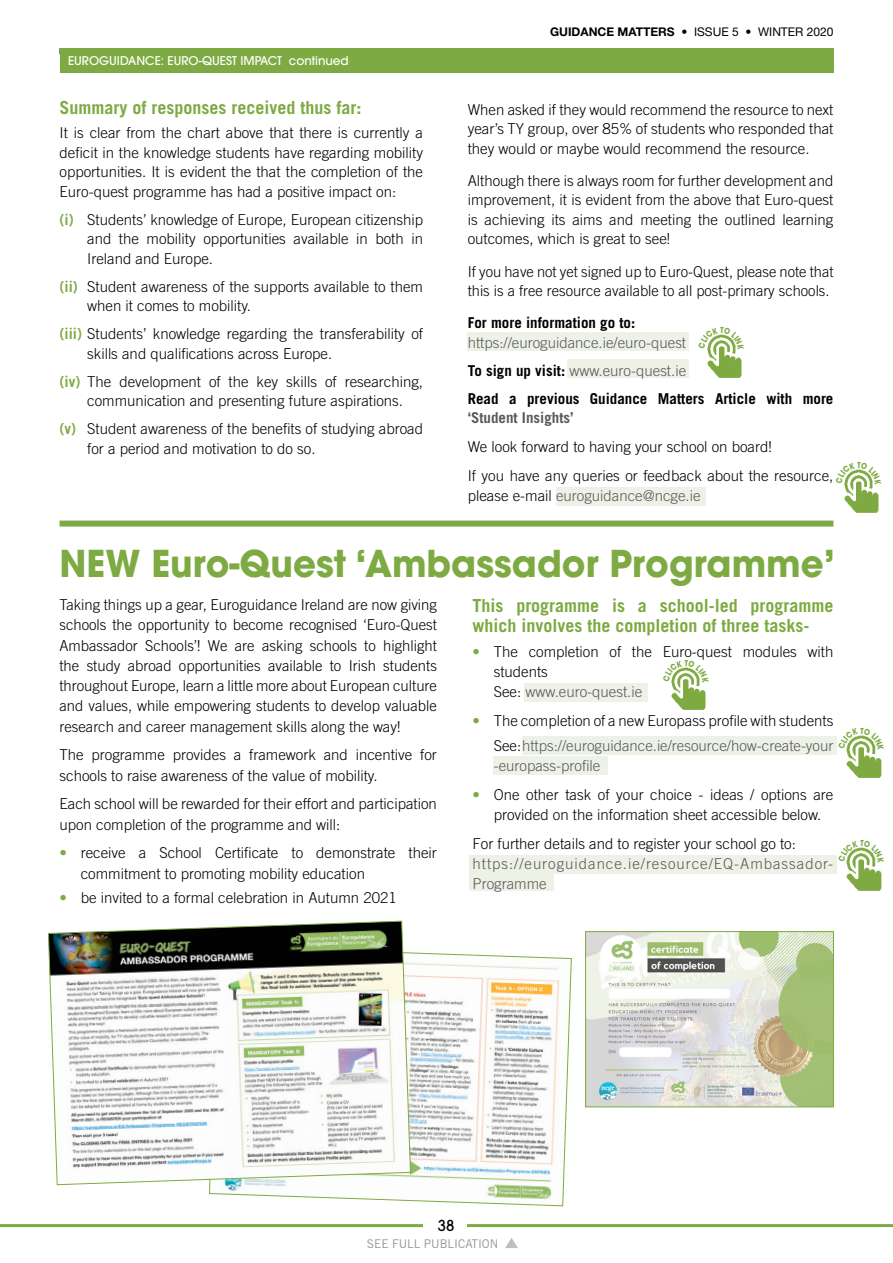
<style>
.page{position:relative;width:893px;height:1263px;background:#fff}
.page>*{position:absolute;margin:0;border:0;box-sizing:border-box;transform-origin:0 0}
.t1{font:700 36.75px "Avant Garde";color:#7daa42}
.t2{font:700 18px/20.2px "Trade Gothic";color:#7daa42}
.t3{font:300 15px/19.5px "Trade Gothic";color:#000}
.t4{font:700 15px/28px "Trade Gothic";color:#000}
.t5{font:300 15px/20.2px "Trade Gothic";letter-spacing:.065em;color:#58595b}
.t6{font:300 15px "Trade Gothic";color:#58595b}
.t7{font:700 15px "Trade Gothic";color:#58595b}
.t8{font:500 15px "Avant Garde";color:#000}
.t9{font:500 12px "Avant Garde";color:#fff}
.t10{font:700 12px "Helvetica Neue";color:#000}
.t11{font:12px "Trade Gothic";letter-spacing:-.005em;color:#939598}
.s1{font-weight:700;color:#7daa42}
.s2{font-weight:400}
.s3{font-weight:300;color:#58595b}
.s4{color:#000}
.s5{color:#7daa42}
.s6{color:#58595b}
</style>
<div class="page">
<div style="left:467px;top:333px;width:221px;height:18px;background:#eef1e5"></div>
<div style="left:567px;top:360px;width:121px;height:18px;background:#eef1e5"></div>
<div style="left:556px;top:487px;width:150px;height:18px;background:#eef1e5"></div>
<div style="left:60px;top:48px;width:773px;height:24px;background:#7daa42"></div>
<hr style="left:0;top:1224px;width:893px;height:3px;background:#7daa42">
<div style="left:423px;top:1208px;width:44px;height:55px;background:#fff"></div>
<img style="left:587px;top:933px;width:245px;height:172px">
<div style="left:585px;top:931px;width:249px;height:176px;border:1px solid #7daa42"></div>
<svg style="left:209px;top:952px;width:363px;height:255px"></svg>
<svg style="left:48px;top:920px;width:363px;height:265px"></svg>
<div style="left:60px;top:521px;width:773px;height:6px;background:#7daa42"></div>
<div style="left:524px;top:684px;width:124px;height:18px;background:#eef1e5"></div>
<div style="left:522px;top:737px;width:315px;height:18px;background:#eef1e5"></div>
<div style="left:493px;top:756px;width:115px;height:18px;background:#eef1e5"></div>
<div style="left:469px;top:855px;width:368px;height:18px;background:#eef1e5"></div>
<div style="left:469px;top:873px;width:85px;height:18px;background:#eef1e5"></div>
<img style="left:707px;top:350px;width:35px;height:28px">
<img style="left:844px;top:485px;width:35px;height:28px">
<img style="left:671px;top:683px;width:35px;height:27px">
<img style="left:846px;top:750px;width:36px;height:28px">
<img style="left:846px;top:863px;width:36px;height:28px">
<svg style="left:505px;top:1238px;width:13px;height:10px"></svg>
<svg style="left:707px;top:334px;width:29px;height:16px"></svg>
<svg style="left:844px;top:469px;width:29px;height:16px"></svg>
<svg style="left:671px;top:667px;width:29px;height:16px"></svg>
<svg style="left:846px;top:735px;width:30px;height:15px"></svg>
<svg style="left:846px;top:847px;width:30px;height:16px"></svg>
<p class="t9" style="left:68px;top:53px;width:282px">EUROGUIDANCE: EURO-QUEST IMPACT continued</p>
<p class="t2" style="left:60px;top:97px;width:303px">Summary of responses received thus far:</p>
<p class="t3" style="left:60px;top:123px;width:365px;text-align:justify">It is clear from the chart above that there is currently a deficit in the knowledge students have regarding mobility opportunities. It is evident the that the completion of the Euro-quest programme has had a positive impact on:</p>
<p class="t3" style="left:87px;top:210px;width:337px;text-align:justify;text-indent:-28px"><span class="s1">(i)</span> Students’ knowledge of Europe, European citizenship and the mobility opportunities available in both in Ireland and Europe.</p>
<p class="t3" style="left:87px;top:277px;width:337px;text-indent:-28px"><span class="s1">(ii)</span> Student awareness of the supports available to them when it comes to mobility.</p>
<p class="t3" style="left:87px;top:324px;width:337px;text-indent:-28px"><span class="s1">(iii)</span> Students’ knowledge regarding the transferability of skills and qualifications across Europe.</p>
<p class="t3" style="left:60px;top:372px;width:365px;text-align:center"><span class="s1">(iv)</span> The development of the key skills of researching, communication and presenting future aspirations.</p>
<p class="t3" style="left:87px;top:419px;width:337px;text-indent:-28px"><span class="s1">(v)</span> Student awareness of the benefits of studying abroad for a period and motivation to do so.</p>
<p class="t10" style="left:550px;top:24px;width:285px">GUIDANCE MATTERS • <span class="s2">ISSUE 5</span> • <span class="s2">WINTER 2020</span></p>
<p class="t3" style="left:468px;top:99px;width:367px;text-align:justify">When asked if they would recommend the resource to next year’s TY group, over 85% of students who responded that they would or maybe would recommend the resource.</p>
<p class="t3" style="left:468px;top:171px;width:367px;text-align:justify">Although there is always room for further development and improvement, it is evident from the above that Euro-quest is achieving its aims and meeting the outlined learning outcomes, which is great to see!</p>
<p class="t3" style="left:468px;top:261px;width:367px">If you have not yet signed up to Euro-Quest, please note that this is a free resource available to all post-primary schools.</p>
<p class="t4" style="left:468px;top:309px;width:169px">For more information go to:</p>
<p class="t4" style="left:468px;top:328px;width:367px"><span class="s3">https://euroguidance.ie/euro-quest<br></span>To sign up visit: <span class="s3">www.euro-quest.ie<br></span>Read a previous Guidance Matters Article with more</p>
<p class="t7" style="left:468px;top:409px;width:107px">‘Student Insights’</p>
<p class="t3" style="left:468px;top:432px;width:367px;line-height:28.8px">We look forward to having your school on board!<br>If you have any queries or feedback about the resource,</p>
<p class="t6" style="left:468px;top:487px;width:234px"><span class="s4">please e-mail</span> euroguidance@ncge.ie</p>
<h1 class="t1" style="left:60px;top:539px;width:777px">NEW Euro-Quest ‘Ambassador Programme’</h1>
<p class="t3" style="left:60px;top:594px;width:379px;line-height:20.2px;text-align:justify">Taking things up a gear, Euroguidance Ireland are now giving schools the opportunity to become recognised ‘Euro-Quest Ambassador Schools’! We are asking schools to highlight the study abroad opportunities available to Irish students throughout Europe, learn a little more about European culture and values, while empowering students to develop valuable research and career management skills along the way!</p>
<p class="t3" style="left:60px;top:745px;width:379px;line-height:20.2px">The programme provides a framework and incentive for schools to raise awareness of the value of mobility.</p>
<p class="t3" style="left:60px;top:794px;width:379px;line-height:20.2px">Each school will be rewarded for their effort and participation upon completion of the programme and will:</p>
<p class="t3" style="left:81px;top:843px;width:358px;line-height:20.2px;text-indent:-21px"><span class="s5">•</span> receive a School Certificate to demonstrate their commitment to promoting mobility education</p>
<p class="t3" style="left:60px;top:888px;width:339px"><span class="s5">•</span> be invited to a formal celebration in Autumn 2021</p>
<p class="t2" style="left:472px;top:595px;width:362px">This programme is a school-led programme which involves the completion of three tasks-</p>
<p class="t3" style="left:494px;top:641px;width:341px;line-height:20.2px;text-indent:-21px"><span class="s5">•</span> The completion of the Euro-quest modules with students<br>See: <span class="s6">www.euro-quest.ie</span></p>
<p class="t3" style="left:472px;top:708px;width:362px;line-height:24.5px;text-align:right"><span class="s5">•</span> The completion of a new Europass profile with students<br>See: <span class="s6">https://euroguidance.ie/resource/how-create-your</span></p>
<p class="t6" style="left:494px;top:757px;width:108px">-europass-profile</p>
<p class="t3" style="left:494px;top:784px;width:341px;line-height:20.2px;text-indent:-21px"><span class="s5">•</span> One other task of your choice - ideas / options are provided on the information sheet accessible below.</p>
<p class="t3" style="left:472px;top:833px;width:325px">For further details and to register your school go to:</p>
<p class="t5" style="left:472px;top:853px;width:362px">https://euroguidance.ie/resource/EQ-Ambassador-<br>Programme</p>
<p class="t8" style="left:438px;top:1216px;width:18px">38</p>
<p class="t11" style="left:367px;top:1236px;width:133px">SEE FULL PUBLICATION</p>
</div>
